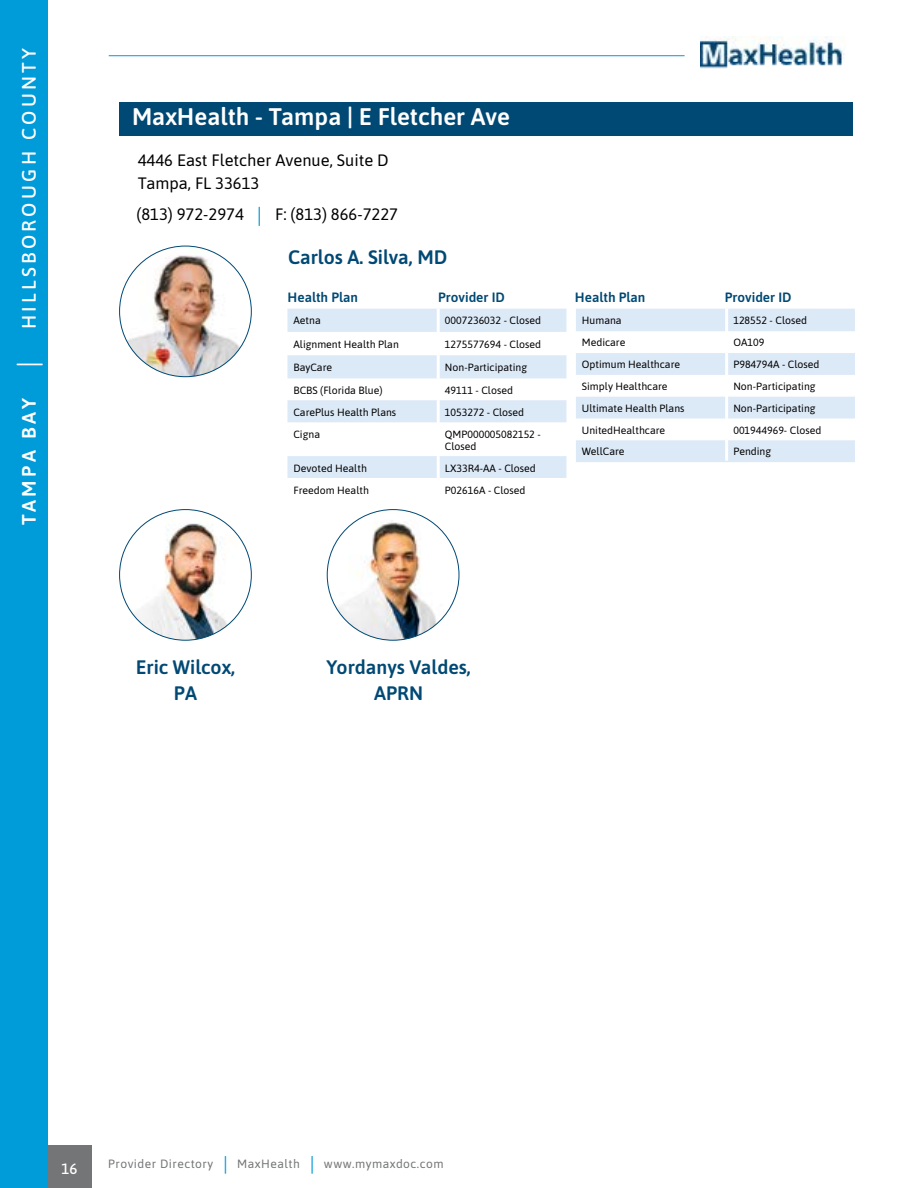
<style>
.page{position:relative;width:918px;height:1188px;background:#fff}
.page>*{position:absolute;margin:0;border:0;box-sizing:border-box;transform-origin:0 0}
.t1{font:600 24px "Asap";color:#fff}
.t2{font:600 19.5px/25.3px "Asap";color:#004974;text-align:center}
.t3{font:500 19.5px "Asap";letter-spacing:.17em;color:#fff}
.t4{font:16.5px/22.5px "Asap";color:#000}
.t5{font:500 15px "Asap";color:#fff}
.t6{font:600 13.5px "Asap";color:#004974}
.t7{font:12px "Asap";letter-spacing:.04em;color:#747576}
.t8{font:10.5px/12px "Asap";color:#000}
.s1{font-weight:600}
.s2{font-weight:400;font-size:28.5px}
.s3{font-size:21px;color:#009bd9}
.s4{font-size:19.5px;color:#009bd9}
</style>
<div class="page">
<div style="left:47px;top:1145px;width:45px;height:43px;background:#747576"></div>
<div style="left:0;top:0;width:47px;height:1188px;background:#009bd9"></div>
<hr style="left:109px;top:55px;width:576px;height:1px;background:#009bd9">
<img style="left:701px;top:36px;width:144px;height:33px">
<div style="left:120px;top:103px;width:733px;height:33px;background:#004974"></div>
<img style="left:120px;top:246px;width:131px;height:131px">
<img style="left:120px;top:512px;width:131px;height:128px">
<img style="left:327px;top:510px;width:132px;height:130px">
<svg style="left:287px;top:309px;width:279px;height:169px;fill:#dce9f7"></svg>
<svg style="left:287px;top:332px;width:279px;height:23px"></svg>
<hr style="left:437px;top:309px;width:3px;height:23px;background:#fff">
<hr style="left:437px;top:332px;width:3px;height:23px;background:#fff">
<hr style="left:437px;top:355px;width:3px;height:23px;background:#fff">
<hr style="left:437px;top:378px;width:3px;height:22px;background:#fff">
<hr style="left:437px;top:400px;width:3px;height:22px;background:#fff">
<hr style="left:437px;top:422px;width:3px;height:34px;background:#fff">
<hr style="left:437px;top:456px;width:3px;height:22px;background:#fff">
<svg style="left:576px;top:309px;width:279px;height:152px"></svg>
<hr style="left:576px;top:330px;width:149px;height:1px;background:#dce9f7">
<hr style="left:728px;top:330px;width:127px;height:1px;background:#dce9f7">
<hr style="left:576px;top:373px;width:149px;height:2px;background:#dce9f7">
<hr style="left:728px;top:373px;width:127px;height:2px;background:#dce9f7">
<hr style="left:576px;top:417px;width:149px;height:2px;background:#dce9f7">
<hr style="left:728px;top:417px;width:127px;height:2px;background:#dce9f7">
<hr style="left:576px;top:461px;width:151px;height:1px;background:#dce9f7">
<hr style="left:727px;top:461px;width:128px;height:1px;background:#dce9f7">
<hr style="left:576px;top:352px;width:149px;height:1px;background:#fff">
<hr style="left:728px;top:352px;width:127px;height:1px;background:#fff">
<hr style="left:576px;top:395px;width:149px;height:2px;background:#fff">
<hr style="left:728px;top:395px;width:127px;height:2px;background:#fff">
<hr style="left:576px;top:439px;width:149px;height:1px;background:#fff">
<hr style="left:728px;top:439px;width:127px;height:1px;background:#fff">
<hr style="left:725px;top:309px;width:3px;height:21px;background:#fff">
<hr style="left:725px;top:330px;width:3px;height:22px;background:#fff">
<hr style="left:725px;top:352px;width:3px;height:22px;background:#fff">
<hr style="left:725px;top:374px;width:3px;height:22px;background:#fff">
<hr style="left:725px;top:396px;width:3px;height:22px;background:#fff">
<hr style="left:725px;top:418px;width:3px;height:22px;background:#fff">
<hr style="left:725px;top:440px;width:3px;height:21px;background:#fff">
<h2 class="t3" style="left:15px;top:525px;width:479px;rotate:-90deg"><span class="s1">TAMPA BAY</span> <span class="s2">|</span> HILLSBOROUGH COUNTY</h2>
<h1 class="t1" style="left:132px;top:100px;width:380px">MaxHealth - Tampa | E Fletcher Ave</h1>
<h3 class="t4" style="left:138px;top:148px;width:252px">4446 East Fletcher Avenue, Suite D<br>Tampa, FL 33613</h3>
<h3 class="t4" style="left:136px;top:202px;width:263px">(813) 972-2974 <span class="s3">|</span> F: (813) 866-7227</h3>
<h2 class="t2" style="left:288px;top:244px;width:161px">Carlos A. Silva, MD</h2>
<p class="t6" style="left:287px;top:287px;width:72px">Health Plan</p>
<p class="t6" style="left:438px;top:287px;width:68px">Provider ID</p>
<p class="t8" style="left:293px;top:314px;width:29px">Aetna</p>
<p class="t8" style="left:445px;top:314px;width:98px">0007236032 - Closed</p>
<p class="t8" style="left:293px;top:337px;width:107px">Alignment Health Plan</p>
<p class="t8" style="left:445px;top:337px;width:98px">1275577694 - Closed</p>
<p class="t8" style="left:293px;top:361px;width:40px">BayCare</p>
<p class="t8" style="left:445px;top:361px;width:84px">Non-Participating</p>
<p class="t8" style="left:293px;top:384px;width:91px">BCBS (Florida Blue)</p>
<p class="t8" style="left:445px;top:384px;width:70px">49111 - Closed</p>
<p class="t8" style="left:293px;top:406px;width:104px">CarePlus Health Plans</p>
<p class="t8" style="left:445px;top:406px;width:81px">1053272 - Closed</p>
<p class="t8" style="left:293px;top:428px;width:28px">Cigna</p>
<p class="t8" style="left:445px;top:428px;width:97px">QMP000005082152 -<br>Closed</p>
<p class="t8" style="left:293px;top:462px;width:75px">Devoted Health</p>
<p class="t8" style="left:445px;top:462px;width:92px">LX33R4-AA - Closed</p>
<p class="t8" style="left:293px;top:483px;width:77px">Freedom Health</p>
<p class="t8" style="left:445px;top:483px;width:82px">P02616A - Closed</p>
<p class="t6" style="left:575px;top:287px;width:72px">Health Plan</p>
<p class="t6" style="left:725px;top:287px;width:68px">Provider ID</p>
<p class="t8" style="left:582px;top:314px;width:41px">Humana</p>
<p class="t8" style="left:733px;top:314px;width:75px">128552 - Closed</p>
<p class="t8" style="left:582px;top:336px;width:45px">Medicare</p>
<p class="t8" style="left:733px;top:336px;width:32px">OA109</p>
<p class="t8" style="left:582px;top:358px;width:100px">Optimum Healthcare</p>
<p class="t8" style="left:733px;top:358px;width:88px">P984794A - Closed</p>
<p class="t8" style="left:582px;top:380px;width:87px">Simply Healthcare</p>
<p class="t8" style="left:733px;top:380px;width:84px">Non-Participating</p>
<p class="t8" style="left:582px;top:401px;width:104px">Ultimate Health Plans</p>
<p class="t8" style="left:733px;top:401px;width:84px">Non-Participating</p>
<p class="t8" style="left:582px;top:423px;width:85px">UnitedHealthcare</p>
<p class="t8" style="left:733px;top:423px;width:89px">001944969- Closed</p>
<p class="t8" style="left:582px;top:445px;width:44px">WellCare</p>
<p class="t8" style="left:733px;top:445px;width:39px">Pending</p>
<h2 class="t2" style="left:136px;top:654px;width:101px">Eric Wilcox,<br>PA</h2>
<h2 class="t2" style="left:327px;top:654px;width:146px">Yordanys Valdes,<br>APRN</h2>
<h3 class="t5" style="left:62px;top:1158px;width:18px">16</h3>
<p class="t7" style="left:108px;top:1155px;width:337px">Provider Directory <span class="s4">|</span> MaxHealth <span class="s4">|</span> www.mymaxdoc.com</p>
</div>
